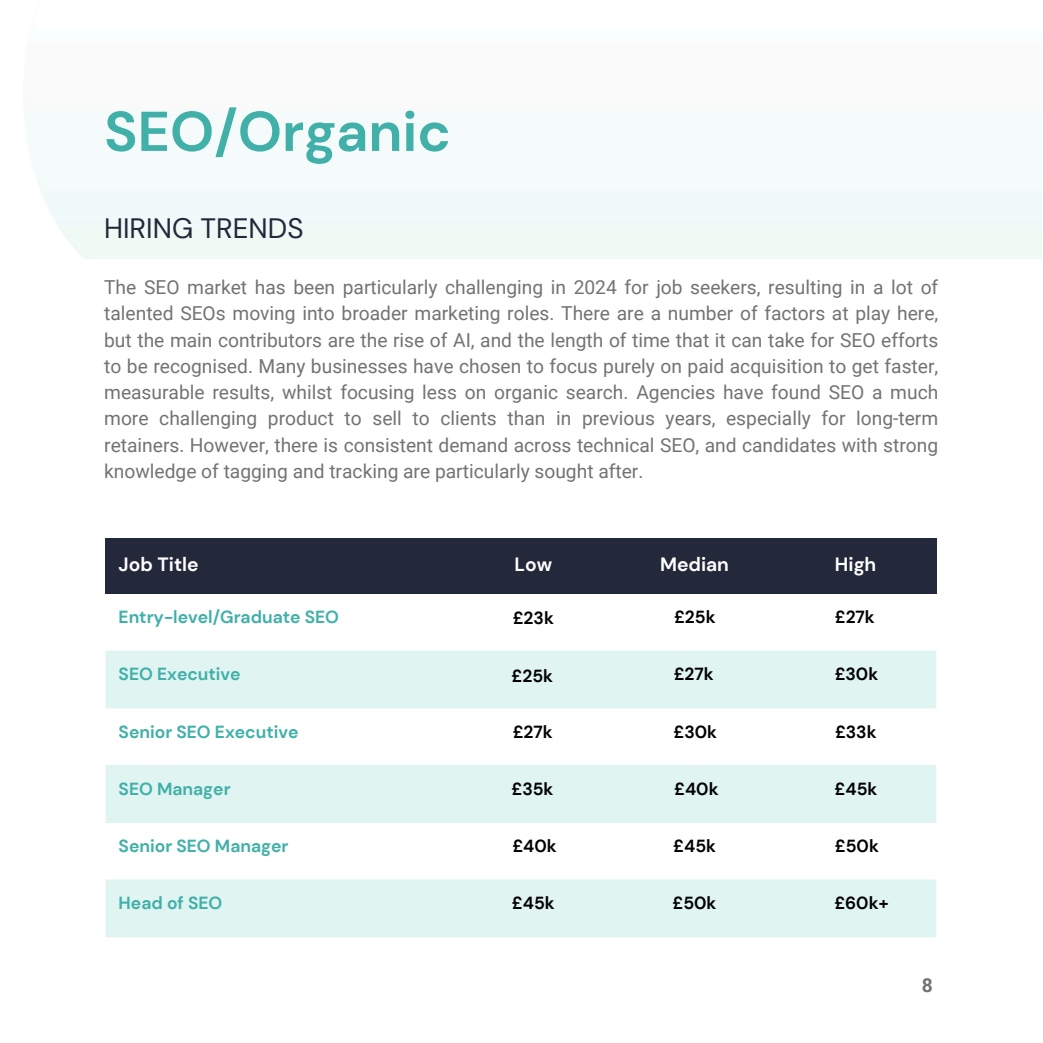
<style>
.page{position:relative;width:1043px;height:1043px;background:#fff}
.page>*{position:absolute;margin:0;border:0;box-sizing:border-box;transform-origin:0 0}
.t1{font:700 56px "DM Sans";color:#40b0a8}
.t2{font:28px "DM Sans";color:#23283a}
.t3{font:19.25px/26.2px "Roboto";color:#737373;text-align:justify}
.t4{font:700 19.25px "DM Sans";color:#fff}
.t5{font:700 19.25px "Roboto";color:#737373}
.t6{font:700 17.5px "DM Sans";color:#40b0a8}
.t7{font:700 17.5px "DM Sans";color:#000}
</style>
<div class="page">
<div style="left:105px;top:538px;width:831px;height:55px;background:#23283a"></div>
<svg style="left:105px;top:650px;width:831px;height:287px;fill:#e0f4f2"></svg>
<h3 class="t1" style="left:104px;top:95px;width:348px">SEO/Organic</h3>
<h3 class="t2" style="left:104px;top:210px;width:201px">HIRING TRENDS</h3>
<h3 class="t3" style="left:104px;top:274px;width:835px">The SEO market has been particularly challenging in 2024 for job seekers, resulting in a lot of talented SEOs moving into broader marketing roles. There are a number of factors at play here, but the main contributors are the rise of AI, and the length of time that it can take for SEO efforts to be recognised. Many businesses have chosen to focus purely on paid acquisition to get faster, measurable results, whilst focusing less on organic search. Agencies have found SEO a much more challenging product to sell to clients than in previous years, especially for long-term retainers. However, there is consistent demand across technical SEO, and candidates with strong knowledge of tagging and tracking are particularly sought after.</h3>
<p class="t4" style="left:119px;top:552px;width:81px">Job Title</p>
<h1 class="t4" style="left:514px;top:552px;width:39px">Low</h1>
<h2 class="t4" style="left:659px;top:552px;width:70px">Median</h2>
<p class="t4" style="left:834px;top:552px;width:43px">High</p>
<h3 class="t6" style="left:119px;top:605px;width:222px">Entry-level/Graduate SEO</h3>
<h3 class="t7" style="left:512px;top:606px;width:43px">£23k</h3>
<h3 class="t7" style="left:674px;top:605px;width:43px">£25k</h3>
<h3 class="t7" style="left:834px;top:605px;width:42px">£27k</h3>
<h3 class="t6" style="left:119px;top:662px;width:123px">SEO Executive</h3>
<h3 class="t7" style="left:511px;top:664px;width:43px">£25k</h3>
<h3 class="t7" style="left:673px;top:662px;width:42px">£27k</h3>
<h3 class="t7" style="left:834px;top:662px;width:45px">£30k</h3>
<h3 class="t6" style="left:119px;top:720px;width:181px">Senior SEO Executive</h3>
<h3 class="t7" style="left:512px;top:720px;width:42px">£27k</h3>
<h3 class="t7" style="left:673px;top:720px;width:45px">£30k</h3>
<h3 class="t7" style="left:834px;top:720px;width:43px">£33k</h3>
<h3 class="t6" style="left:119px;top:777px;width:113px">SEO Manager</h3>
<h3 class="t7" style="left:511px;top:777px;width:43px">£35k</h3>
<h3 class="t7" style="left:674px;top:777px;width:46px">£40k</h3>
<h3 class="t7" style="left:834px;top:777px;width:44px">£45k</h3>
<h3 class="t6" style="left:119px;top:834px;width:171px">Senior SEO Manager</h3>
<h3 class="t7" style="left:512px;top:834px;width:46px">£40k</h3>
<h3 class="t7" style="left:673px;top:834px;width:44px">£45k</h3>
<h3 class="t7" style="left:834px;top:834px;width:45px">£50k</h3>
<h3 class="t6" style="left:119px;top:891px;width:105px">Head of SEO</h3>
<h3 class="t7" style="left:512px;top:891px;width:44px">£45k</h3>
<h3 class="t7" style="left:672px;top:891px;width:45px">£50k</h3>
<h3 class="t7" style="left:834px;top:891px;width:56px">£60k+</h3>
<h3 class="t5" style="left:921px;top:973px;width:13px">8</h3>
</div>
